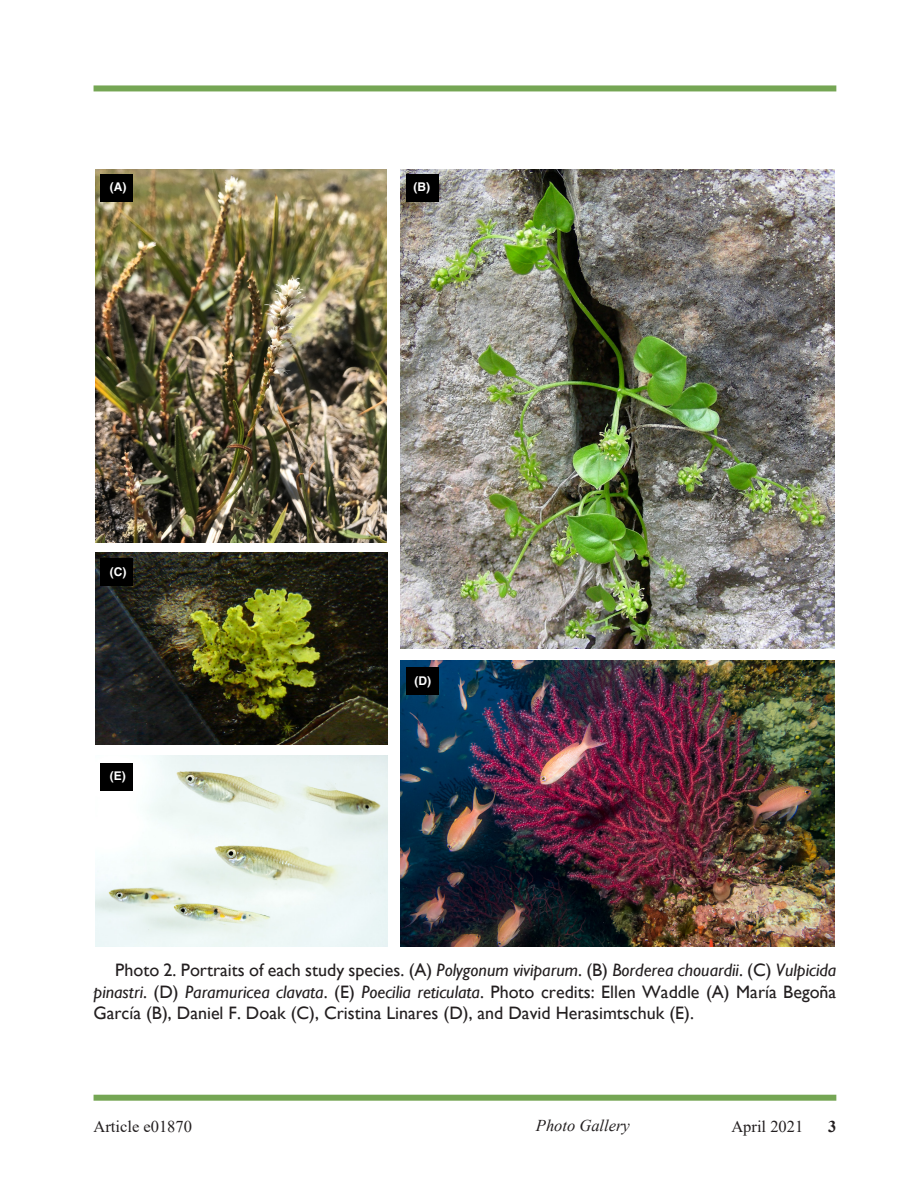
<style>
.page{position:relative;width:918px;height:1188px;background:#fff}
.page>*{position:absolute;margin:0;border:0;box-sizing:border-box;transform-origin:0 0}
.t1{font:18px/21.8px "Gill Sans";color:#231f20;text-align:justify}
.t2{font:16.5px "Times New Roman";color:#231f20}
.t3{font:italic 16.5px "Times New Roman";color:#231f20}
.t4{font:700 16.5px "Times New Roman";color:#231f20}
.t5{font:700 12px "Helvetica";color:#fff}
.s1{font-style:italic}
</style>
<div class="page">
<div style="left:94px;top:85px;width:742px;height:6px;background:#75a654"></div>
<div style="left:94px;top:1095px;width:742px;height:6px;background:#75a654"></div>
<img style="left:95px;top:170px;width:292px;height:372px">
<img style="left:95px;top:553px;width:293px;height:191px">
<img style="left:95px;top:756px;width:292px;height:190px">
<img style="left:400px;top:169px;width:434px;height:480px">
<img style="left:400px;top:661px;width:435px;height:285px">
<div style="left:100px;top:174px;width:33px;height:27px;background:#000"></div>
<div style="left:406px;top:174px;width:32px;height:27px;background:#000"></div>
<div style="left:100px;top:558px;width:33px;height:28px;background:#000"></div>
<div style="left:406px;top:667px;width:32px;height:27px;background:#000"></div>
<div style="left:100px;top:763px;width:33px;height:27px;background:#000"></div>
<p class="t5" style="left:110px;top:179px;width:18px">(A)</p>
<p class="t5" style="left:110px;top:565px;width:18px">(C)</p>
<p class="t5" style="left:110px;top:768px;width:17px">(E)</p>
<p class="t5" style="left:413px;top:180px;width:18px">(B)</p>
<p class="t5" style="left:414px;top:673px;width:18px">(D)</p>
<p class="t1" style="left:94px;top:959px;width:744px;text-indent:22px">Photo 2. Portraits of each study species. (A) <span class="s1">Polygonum viviparum</span>. (B) <span class="s1">Borderea chouardii</span>. (C) <span class="s1">Vulpicida pinastri</span>. (D) <span class="s1">Paramuricea clavata</span>. (E) <span class="s1">Poecilia reticulata</span>. Photo credits: Ellen Waddle (A) María Begoña García (B), Daniel F. Doak (C), Cristina Linares (D), and David Herasimtschuk (E).</p>
<p class="t2" style="left:94px;top:1115px;width:100px">Article e01870</p>
<p class="t3" style="left:536px;top:1114px;width:95px">Photo Gallery</p>
<p class="t2" style="left:731px;top:1115px;width:73px">April 2021</p>
<p class="t4" style="left:828px;top:1115px;width:10px">3</p>
</div>
